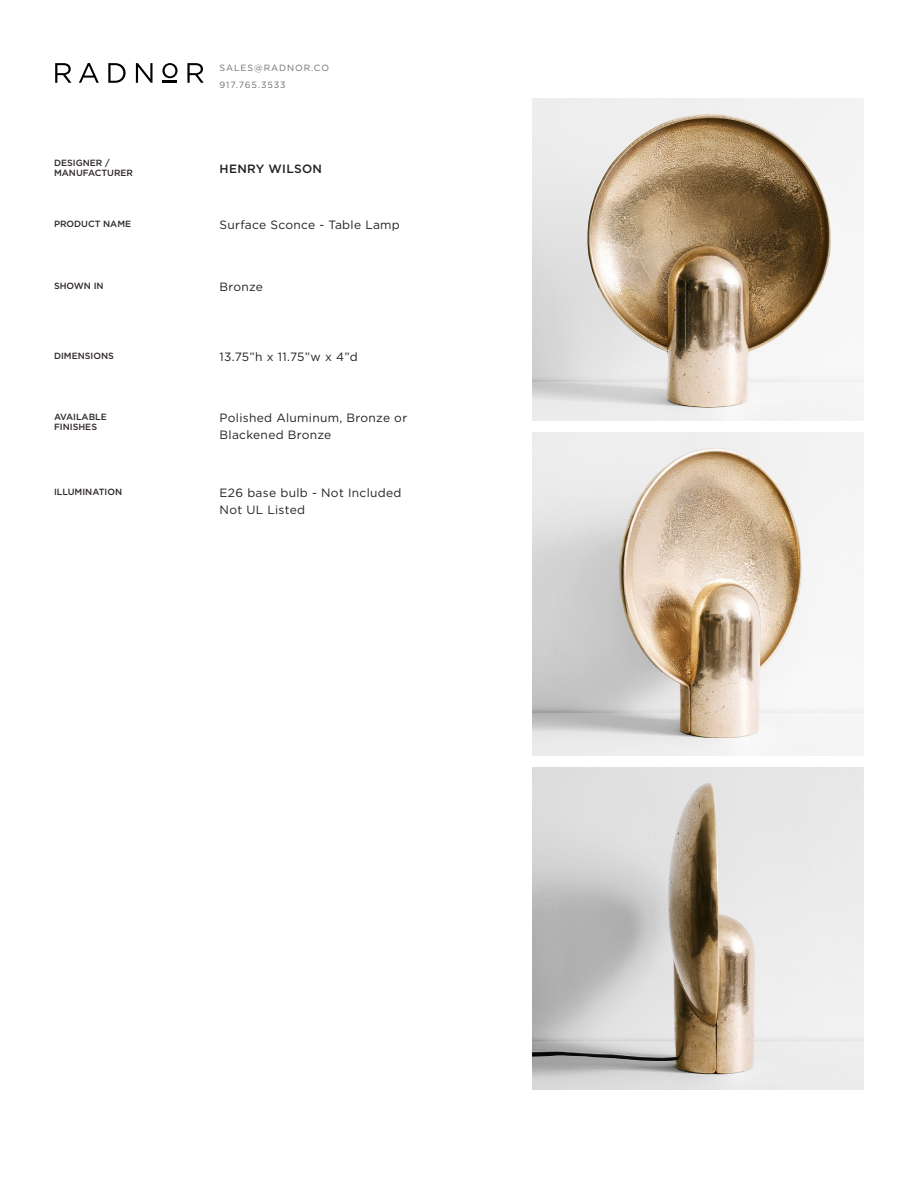
<style>
.page{position:relative;width:918px;height:1188px;background:#fff}
.page>*{position:absolute;margin:0;border:0;box-sizing:border-box;transform-origin:0 0}
.t1{font:12px/16.5px "Gotham";letter-spacing:.025em;color:#231f20}
.t2{font:500 12px "Gotham";letter-spacing:.025em;color:#231f20}
.t3{font:500 9px "Gotham";color:#2e2826}
.t4{font:9px "Gotham";letter-spacing:.1em;color:#6c6d70}
</style>
<div class="page">
<svg style="left:55px;top:63px;width:16px;height:20px"></svg>
<svg style="left:79px;top:63px;width:20px;height:20px"></svg>
<svg style="left:108px;top:63px;width:18px;height:20px"></svg>
<svg style="left:136px;top:63px;width:17px;height:20px"></svg>
<svg style="left:187px;top:63px;width:17px;height:20px"></svg>
<svg style="left:162px;top:63px;width:16px;height:20px"></svg>
<img style="left:533px;top:98px;width:331px;height:323px">
<img style="left:533px;top:433px;width:331px;height:322px">
<img style="left:533px;top:767px;width:331px;height:323px">
<p class="t4" style="left:220px;top:62px;width:111px">SALES@RADNOR.CO</p>
<p class="t4" style="left:220px;top:80px;width:68px">917.765.3533</p>
<p class="t3" style="left:54px;top:157px;width:57px">DESIGNER /</p>
<p class="t3" style="left:54px;top:167px;width:81px">MANUFACTURER</p>
<p class="t2" style="left:220px;top:161px;width:104px">HENRY WILSON</p>
<p class="t3" style="left:54px;top:218px;width:79px">PRODUCT NAME</p>
<p class="t1" style="left:220px;top:216px;width:182px">Surface Sconce - Table Lamp</p>
<p class="t3" style="left:54px;top:279px;width:51px">SHOWN IN</p>
<p class="t1" style="left:220px;top:278px;width:45px">Bronze</p>
<p class="t3" style="left:54px;top:350px;width:61px">DIMENSIONS</p>
<p class="t1" style="left:220px;top:348px;width:140px">13.75”h x 11.75”w x 4”d</p>
<p class="t3" style="left:54px;top:411px;width:54px">AVAILABLE</p>
<p class="t3" style="left:54px;top:421px;width:45px">FINISHES</p>
<p class="t1" style="left:220px;top:409px;width:189px">Polished Aluminum, Bronze or<br>Blackened Bronze</p>
<p class="t3" style="left:54px;top:486px;width:70px">ILLUMINATION</p>
<p class="t1" style="left:220px;top:484px;width:183px">E26 base bulb - Not Included</p>
<p class="t1" style="left:220px;top:501px;width:87px">Not UL Listed</p>
</div>
